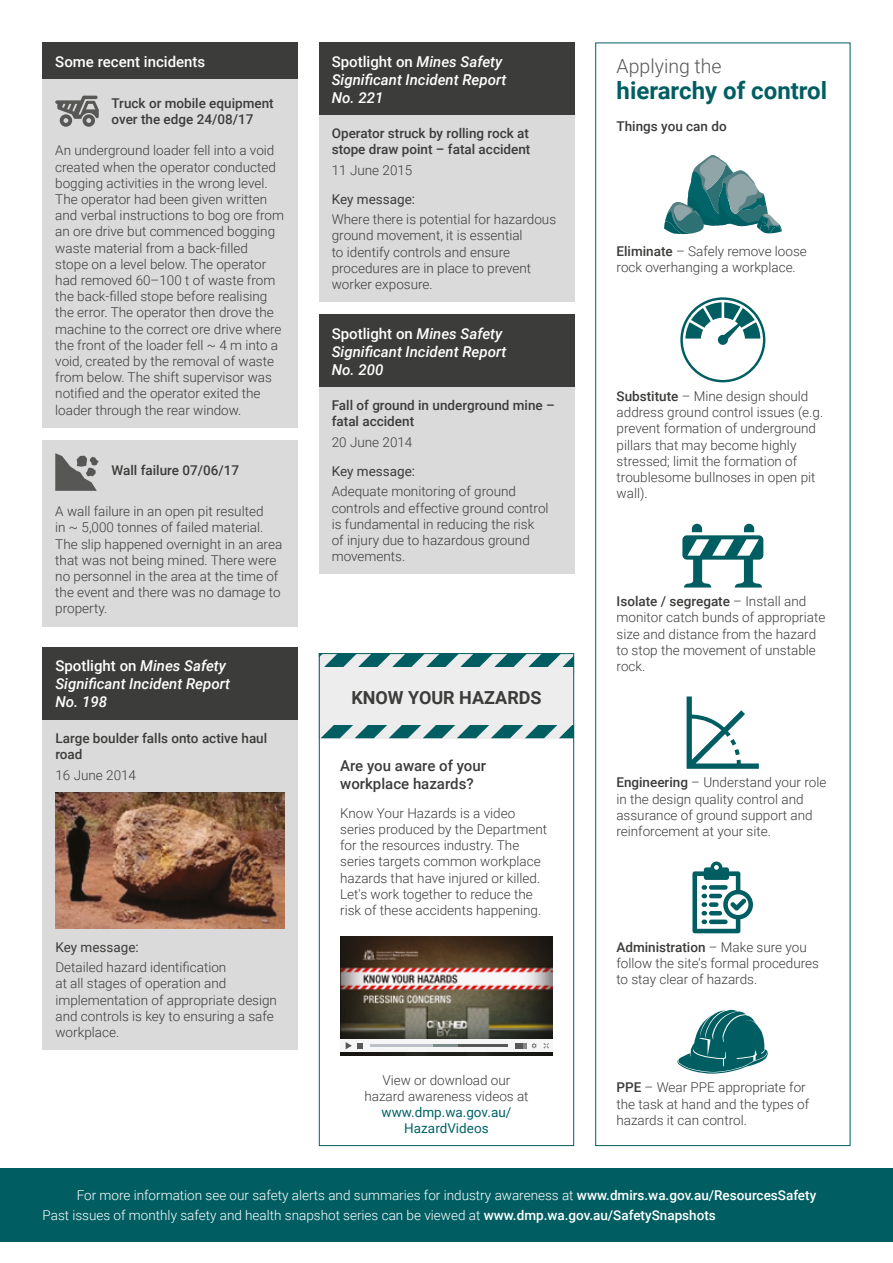
<style>
.page{position:relative;width:893px;height:1263px;background:#fff}
.page>*{position:absolute;margin:0;border:0;box-sizing:border-box;transform-origin:0 0}
.Heading_1{font:700 24px "Roboto";color:#005e62}
.t1{font:300 19.5px "Roboto";color:#575756}
.t2{font:700 18px "Roboto";color:#3c3c3b}
.Heading_2{font:italic 500 15px/18px "Roboto";color:#fff}
.Heading_3{font:500 15px/18px "Roboto";color:#3c3c3b}
.Heading_3-2{font:500 15px "Roboto";color:#fff}
.Text{font:300 13.5px/16.2px "Roboto";color:#3c3c3b}
.Text_white{font:300 13.5px "Roboto";color:#fff}
.Heading_4{font:500 13.5px/16.2px "Roboto";color:#3c3c3b}
.Text-2{font:13.5px "Roboto";color:#3c3c3b}
.t3{font:13.5px/16.2px "Roboto";color:#006468;text-align:center}
.Text-3{font:500 13.5px "Roboto";color:#3c3c3b}
.s1{font-style:normal}
.s2{font-weight:500}
</style>
<div class="page">
<div style="left:0;top:1168px;width:893px;height:74px;background:#005e62"></div>
<div style="left:43px;top:79px;width:255px;height:348px;background:#dadada"></div>
<div style="left:43px;top:43px;width:255px;height:36px;background:#3c3c3b"></div>
<svg style="left:55px;top:96px;width:44px;height:31px"></svg>
<div style="left:43px;top:720px;width:255px;height:330px;background:#dadada"></div>
<div style="left:43px;top:647px;width:255px;height:73px;background:#3c3c3b"></div>
<div style="left:43px;top:440px;width:255px;height:186px;background:#dadada"></div>
<svg style="left:55px;top:453px;width:44px;height:38px"></svg>
<svg style="left:321px;top:655px;width:251px;height:12px;background:#6a9da0"></svg>
<svg style="left:321px;top:725px;width:251px;height:13px;background:#679c9e"></svg>
<div style="left:319px;top:667px;width:255px;height:58px;background:#ededed"></div>
<div style="left:319px;top:653px;width:255px;height:493px;border:1px solid #005e62"></div>
<img style="left:340px;top:936px;width:213px;height:119px">
<div style="left:340px;top:1040px;width:213px;height:12px;background:#f6f6f6"></div>
<svg style="left:346px;top:1042px;width:6px;height:7px"></svg>
<svg style="left:358px;top:1043px;width:5px;height:5px"></svg>
<hr style="left:370px;top:1044px;width:138px;height:3px;background:#575756">
<hr style="left:370px;top:1044px;width:88px;height:3px;background:#7e8b8c">
<hr style="left:370px;top:1044px;width:63px;height:3px;background:#bcc2c7">
<svg style="left:515px;top:1043px;width:11px;height:5px"></svg>
<svg style="left:532px;top:1043px;width:5px;height:5px"></svg>
<svg style="left:544px;top:1043px;width:5px;height:5px"></svg>
<svg style="left:680px;top:297px;width:85px;height:85px"></svg>
<div style="left:683px;top:300px;width:80px;height:80px;background:#fff;border-radius:50%"></div>
<svg style="left:685px;top:302px;width:75px;height:42px"></svg>
<svg style="left:664px;top:155px;width:118px;height:79px"></svg>
<svg style="left:677px;top:1010px;width:91px;height:64px"></svg>
<svg style="left:687px;top:696px;width:72px;height:73px"></svg>
<svg style="left:692px;top:861px;width:61px;height:72px"></svg>
<div style="left:319px;top:387px;width:255px;height:187px;background:#dadada"></div>
<div style="left:319px;top:315px;width:255px;height:72px;background:#3c3c3b"></div>
<img style="left:55px;top:792px;width:230px;height:137px">
<div style="left:319px;top:115px;width:255px;height:187px;background:#dadada"></div>
<div style="left:319px;top:43px;width:255px;height:72px;background:#3c3c3b"></div>
<svg style="left:682px;top:524px;width:81px;height:63px"></svg>
<h3 class="Heading_3-2" style="left:55px;top:51px;width:152px">Some recent incidents</h3>
<h3 class="Heading_4" style="left:111px;top:95px;width:164px">Truck or mobile equipment over the edge 24/08/17</h3>
<p class="Text" style="left:55px;top:142px;width:230px">An underground loader fell into a void created when the operator conducted bogging activities in the wrong level.<br>The operator had been given written and verbal instructions to bog ore from an ore drive but commenced bogging waste material from a back-filled stope on a level below. The operator had removed 60–100 t of waste from the back-filled stope before realising the error. The operator then drove the machine to the correct ore drive where the front of the loader fell ~ 4 m into a void, created by the removal of waste from below. The shift supervisor was notified and the operator exited the loader through the rear window.</p>
<h3 class="Heading_4" style="left:112px;top:462px;width:129px">Wall failure 07/06/17</h3>
<p class="Text" style="left:55px;top:503px;width:228px">A wall failure in an open pit resulted<br>in ~ 5,000 tonnes of failed material.<br>The slip happened overnight in an area that was not being mined. There were no personnel in the area at the time of the event and there was no damage to property.</p>
<h2 class="Heading_2" style="left:55px;top:656px;width:176px"><span class="s1">Spotlight on</span> Mines Safety<br>Significant Incident Report<br>No. 198</h2>
<h3 class="Heading_4" style="left:55px;top:730px;width:213px">Large boulder falls onto active haul road</h3>
<p class="Text" style="left:55px;top:766px;width:82px">16 June 2014</p>
<p class="Text-2" style="left:55px;top:937px;width:85px">Key message:</p>
<p class="Text" style="left:55px;top:959px;width:223px">Detailed hazard identification<br>at all stages of operation and implementation of appropriate design and controls is key to ensuring a safe workplace.</p>
<h2 class="Heading_2" style="left:332px;top:52px;width:176px"><span class="s1">Spotlight on</span> Mines Safety<br>Significant Incident Report<br>No. 221</h2>
<h3 class="Heading_4" style="left:332px;top:125px;width:200px">Operator struck by rolling rock at stope draw point – fatal accident</h3>
<p class="Text" style="left:332px;top:161px;width:82px">11 June 2015</p>
<p class="Text-2" style="left:332px;top:190px;width:85px">Key message:</p>
<p class="Text" style="left:332px;top:211px;width:226px">Where there is potential for hazardous ground movement, it is essential<br>to identify controls and ensure procedures are in place to prevent worker exposure.</p>
<p class="Heading_2" style="left:332px;top:324px;width:176px"><span class="s1">Spotlight on</span> Mines Safety<br>Significant Incident Report<br>No. 200</p>
<h3 class="Heading_4" style="left:332px;top:397px;width:225px">Fall of ground in underground mine – fatal accident</h3>
<p class="Text" style="left:332px;top:433px;width:82px">20 June 2014</p>
<p class="Text-2" style="left:332px;top:462px;width:85px">Key message:</p>
<p class="Text" style="left:332px;top:483px;width:218px">Adequate monitoring of ground controls and effective ground control is fundamental in reducing the risk of injury due to hazardous ground movements.</p>
<p class="t2" style="left:351px;top:685px;width:192px">KNOW YOUR HAZARDS</p>
<h3 class="Heading_3" style="left:340px;top:756px;width:147px">Are you aware of your workplace hazards?</h3>
<p class="Text" style="left:340px;top:804px;width:209px">Know Your Hazards is a video series produced by the Department for the resources industry. The series targets common workplace hazards that have injured or killed.<br>Let's work together to reduce the risk of these accidents happening.</p>
<p class="Text" style="left:364px;top:1071px;width:166px;text-align:center">View or download our hazard awareness videos at</p>
<p class="t3" style="left:382px;top:1103px;width:131px">www.dmp.wa.gov.au/<br>HazardVideos</p>
<p class="t1" style="left:617px;top:52px;width:107px">Applying the</p>
<h1 class="Heading_1" style="left:617px;top:74px;width:212px">hierarchy of control</h1>
<p class="Text-3" style="left:617px;top:116px;width:112px">Things you can do</p>
<p class="Text" style="left:617px;top:242px;width:192px"><span class="s2">Eliminate</span> – Safely remove loose rock overhanging a workplace.</p>
<p class="Text" style="left:617px;top:388px;width:208px"><span class="s2">Substitute</span> – Mine design should address ground control issues (e.g. prevent formation of underground pillars that may become highly stressed; limit the formation of troublesome bullnoses in open pit wall).</p>
<p class="Text" style="left:617px;top:593px;width:210px"><span class="s2">Isolate / segregate</span> – Install and monitor catch bunds of appropriate size and distance from the hazard to stop the movement of unstable rock.</p>
<p class="Text" style="left:616px;top:774px;width:211px"><span class="s2">Engineering</span> – Understand your role in the design quality control and assurance of ground support and reinforcement at your site.</p>
<p class="Text" style="left:616px;top:938px;width:204px"><span class="s2">Administration</span> – Make sure you follow the site's formal procedures to stay clear of hazards.</p>
<p class="Text" style="left:616px;top:1079px;width:194px"><span class="s2">PPE</span> – Wear PPE appropriate for the task at hand and the types of hazards it can control.</p>
<p class="Text_white" style="left:77px;top:1186px;width:741px">For more information see our safety alerts and summaries for industry awareness at <span class="s2">www.dmirs.wa.gov.au/ResourcesSafety</span></p>
<p class="Text_white" style="left:43px;top:1206px;width:675px">Past issues of monthly safety and health snapshot series can be viewed at <span class="s2">www.dmp.wa.gov.au/SafetySnapshots</span></p>
</div>
